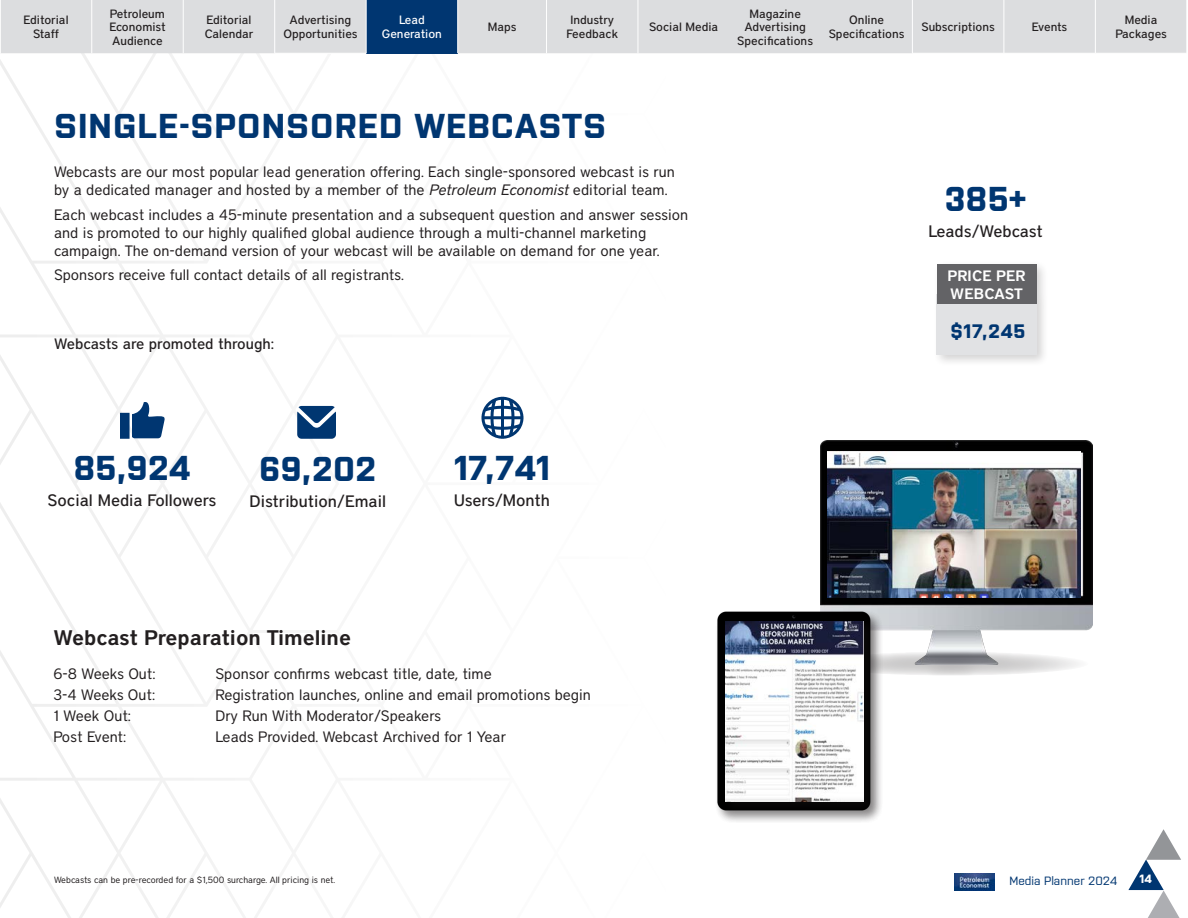
<style>
.page{position:relative;width:1188px;height:918px;background:#fff}
.page>*{position:absolute;margin:0;border:0;box-sizing:border-box;transform-origin:0 0}
.t1{font:700 34.5px "Purista";letter-spacing:.03em;color:#003671}
.t2{font:600 21px "District";color:#231f20}
.t3{font:700 19.5px "Purista";color:#003671}
.t4{font:500 16.5px "District";color:#231f20}
.body_copy{font:15px/18px "District";color:#231f20}
.body_copy-2{font:500 15px "District";color:#231f20}
.t5{font:600 15px/18px "District";letter-spacing:.015em;color:#fff}
.body_copy-3{font:15px "District";letter-spacing:-.02em;color:#231f20}
.t6{font:500 12px/13.5px "District";color:#231f20;text-align:center}
.t7{font:12px "Purista";color:#003671}
.t8{font:500 12px/13.5px "District";color:#fff;text-align:center}
.t9{font:700 12px "Purista";color:#fff}
.t10{font:9px "District";color:#231f20}
.s1{font-style:italic}
</style>
<div class="page">
<svg style="left:0;top:53px;width:593px;height:865px"></svg>
<div style="left:1px;top:0;width:1186px;height:53px;background:#dcdddf"></div>
<div style="left:366px;top:0;width:92px;height:53px;background:#003671"></div>
<hr style="left:912px;top:0;width:1px;height:53px;background:#fff">
<hr style="left:1004px;top:0;width:1px;height:53px;background:#fff">
<hr style="left:1095px;top:0;width:1px;height:53px;background:#fff">
<hr style="left:638px;top:0;width:1px;height:53px;background:#fff">
<hr style="left:92px;top:0;width:1px;height:53px;background:#fff">
<hr style="left:183px;top:0;width:1px;height:53px;background:#fff">
<hr style="left:274px;top:0;width:1px;height:53px;background:#fff">
<hr style="left:366px;top:0;width:1px;height:53px;background:#fff">
<hr style="left:275px;top:53px;width:91px;height:1px;background:#fff">
<hr style="left:457px;top:0;width:1px;height:53px;background:#fff">
<hr style="left:546px;top:0;width:1px;height:53px;background:#fff">
<svg style="left:120px;top:402px;width:45px;height:37px"></svg>
<svg style="left:297px;top:406px;width:39px;height:33px"></svg>
<svg style="left:482px;top:397px;width:42px;height:42px"></svg>
<div style="left:933px;top:260px;width:116px;height:108px;background:#231f20;opacity:.2"></div>
<div style="left:937px;top:294px;width:100px;height:61px;background:#e1e2e4"></div>
<div style="left:937px;top:264px;width:99px;height:39px;background:#636366"></div>
<img style="left:820px;top:441px;width:272px;height:211px">
<img style="left:828px;top:452px;width:253px;height:146px">
<svg style="left:813px;top:652px;width:276px;height:24px"></svg>
<div style="left:715px;top:609px;width:168px;height:215px;background:#231f20;opacity:.3"></div>
<img style="left:715px;top:608px;width:160px;height:207px">
<div style="left:722px;top:619px;width:155px;height:196px;background:#231f20;opacity:.3"></div>
<img style="left:725px;top:621px;width:138px;height:180px">
<img style="left:954px;top:873px;width:40px;height:17px">
<svg style="left:1128px;top:829px;width:53px;height:89px"></svg>
<p class="t6" style="left:23px;top:13px;width:47px">Editorial</p>
<p class="t6" style="left:33px;top:27px;width:28px">Staff</p>
<p class="t6" style="left:109px;top:6px;width:58px;text-align:justify">Petroleum Economist Audience</p>
<p class="t6" style="left:205px;top:13px;width:50px;text-align:left">Editorial<br>Calendar</p>
<p class="t6" style="left:283px;top:13px;width:76px">Advertising<br>Opportunities</p>
<p class="t8" style="left:382px;top:13px;width:62px">Lead<br>Generation</p>
<p class="t6" style="left:488px;top:20px;width:30px">Maps</p>
<p class="t6" style="left:567px;top:13px;width:53px">Industry<br>Feedback</p>
<p class="t6" style="left:649px;top:20px;width:71px">Social Media</p>
<p class="t6" style="left:744px;top:6px;width:63px">Magazine<br>Advertising</p>
<p class="t6" style="left:737px;top:33px;width:77px">Specifications</p>
<p class="t6" style="left:829px;top:13px;width:77px">Online<br>Specifications</p>
<p class="t6" style="left:921px;top:20px;width:75px">Subscriptions</p>
<p class="t6" style="left:1032px;top:20px;width:37px">Events</p>
<p class="t6" style="left:1115px;top:13px;width:53px">Media<br>Packages</p>
<p class="t1" style="left:54px;top:106px;width:554px">SINGLE-SPONSORED WEBCASTS</p>
<p class="body_copy" style="left:54px;top:163px;width:623px">Webcasts are our most popular lead generation offering. Each single-sponsored webcast is run by a dedicated manager and hosted by a member of the <span class="s1">Petroleum Economist</span> editorial team.</p>
<p class="body_copy" style="left:54px;top:205px;width:636px">Each webcast includes a 45-minute presentation and a subsequent question and answer session and is promoted to our highly qualified global audience through a multi-channel marketing campaign. The on-demand version of your webcast will be available on demand for one year.</p>
<p class="body_copy" style="left:54px;top:266px;width:351px">Sponsors receive full contact details of all registrants.</p>
<p class="body_copy-2" style="left:54px;top:335px;width:222px">Webcasts are promoted through:</p>
<p class="t1" style="left:944px;top:179px;width:84px">385+</p>
<p class="t4" style="left:928px;top:222px;width:116px">Leads/Webcast</p>
<p class="t5" style="left:947px;top:266px;width:80px">PRICE PER<br>WEBCAST</p>
<p class="t3" style="left:950px;top:320px;width:77px">$17,245</p>
<p class="t1" style="left:73px;top:448px;width:119px">85,924</p>
<p class="t4" style="left:48px;top:491px;width:170px">Social Media Followers</p>
<p class="t1" style="left:259px;top:449px;width:119px">69,202</p>
<p class="t4" style="left:250px;top:491px;width:138px">Distribution/Email</p>
<p class="t1" style="left:454px;top:448px;width:97px">17,741</p>
<p class="t4" style="left:454px;top:491px;width:97px">Users/Month</p>
<p class="t2" style="left:53px;top:624px;width:299px">Webcast Preparation Timeline</p>
<p class="body_copy" style="left:53px;top:665px;width:104px">6-8 Weeks Out:</p>
<p class="body_copy" style="left:215px;top:665px;width:278px">Sponsor confirms webcast title, date, time</p>
<p class="body_copy" style="left:53px;top:686px;width:103px">3-4 Weeks Out:</p>
<p class="body_copy" style="left:215px;top:686px;width:377px">Registration launches, online and email promotions begin</p>
<p class="body_copy" style="left:53px;top:707px;width:79px">1 Week Out:</p>
<p class="body_copy" style="left:215px;top:707px;width:227px">Dry Run With Moderator/Speakers</p>
<p class="body_copy-3" style="left:53px;top:728px;width:74px">Post Event:</p>
<p class="body_copy" style="left:215px;top:728px;width:292px">Leads Provided. Webcast Archived for 1 Year</p>
<p class="t10" style="left:54px;top:875px;width:283px">Webcasts can be pre-recorded for a $1,500 surcharge. All pricing is net.</p>
<p class="t7" style="left:1010px;top:874px;width:109px">Media Planner 2024</p>
<p class="t9" style="left:1140px;top:872px;width:14px">14</p>
</div>
